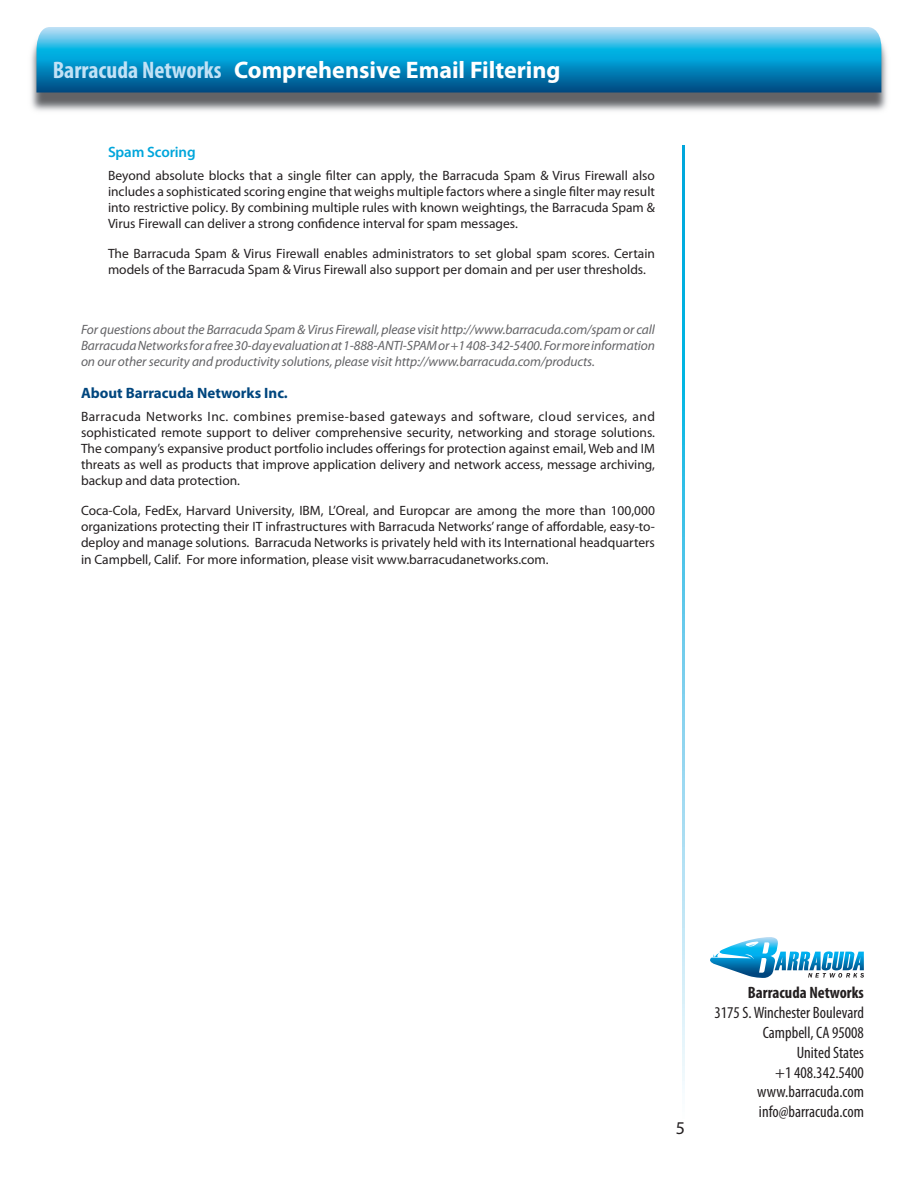
<style>
.page{position:relative;width:918px;height:1188px;background:#fff}
.page>*{position:absolute;margin:0;border:0;box-sizing:border-box;transform-origin:0 0}
.t1{font:700 24px "Myriad Pro";color:#fff}
.t2{font:18px "Myriad Pro";color:#231f20}
._09_Whitepaper_Table{font:condensed 16.5px "Myriad Pro";color:#231f20}
._09_Whitepaper_Table-2{font:700 condensed 16.5px "Myriad Pro";color:#231f20}
._09_Whitepaper{font:700 15px "Myriad Pro";color:#00467e}
._09_Whitepaper-2{font:600 15px "Myriad Pro";letter-spacing:-.01em;color:#00a6db}
._09_Whitepaper-3{font:13.5px/16.2px "Myriad Pro";color:#231f20;text-align:justify}
._09_Whitepaper-4{font:italic 13.5px/16.2px "Myriad Pro";letter-spacing:-.005em;color:#636366;text-align:justify}
.s1{font-stretch:condensed;color:#c1e2f6}
</style>
<div class="page">
<svg style="left:683px;top:146px;width:1px;height:943px"></svg>
<img style="left:31px;top:41px;width:856px;height:70px">
<svg style="left:37px;top:27px;width:844px;height:66px;background:#2599c8"></svg>
<svg style="left:710px;top:937px;width:154px;height:41px"></svg>
<p class="t1" style="left:53px;top:54px;width:509px"><span class="s1">Barracuda Networks</span> Comprehensive Email Filtering</p>
<p class="_09_Whitepaper-2" style="left:108px;top:142px;width:89px">Spam Scoring</p>
<p class="_09_Whitepaper-3" style="left:108px;top:167px;width:549px">Beyond absolute blocks that a single filter can apply, the Barracuda Spam &amp; Virus Firewall also includes a sophisticated scoring engine that weighs multiple factors where a single filter may result into restrictive policy. By combining multiple rules with known weightings, the Barracuda Spam &amp; Virus Firewall can deliver a strong confidence interval for spam messages.</p>
<p class="_09_Whitepaper-3" style="left:108px;top:245px;width:549px">The Barracuda Spam &amp; Virus Firewall enables administrators to set global spam scores. Certain models of the Barracuda Spam &amp; Virus Firewall also support per domain and per user thresholds.</p>
<p class="_09_Whitepaper-4" style="left:81px;top:321px;width:576px">For questions about the Barracuda Spam &amp; Virus Firewall, please visit http://www.barracuda.com/spam or call Barracuda Networks for a free 30-day evaluation at 1-888-ANTI-SPAM or +1 408-342-5400. For more information on our other security and productivity solutions, please visit http://www.barracuda.com/products.</p>
<p class="_09_Whitepaper" style="left:81px;top:383px;width:208px">About Barracuda Networks Inc.</p>
<p class="_09_Whitepaper-3" style="left:81px;top:408px;width:576px">Barracuda Networks Inc. combines premise-based gateways and software, cloud services, and sophisticated remote support to deliver comprehensive security, networking and storage solutions.<br>The company’s expansive product portfolio includes offerings for protection against email, Web and IM threats as well as products that improve application delivery and network access, message archiving, backup and data protection.</p>
<p class="_09_Whitepaper-3" style="left:81px;top:502px;width:576px">Coca-Cola, FedEx, Harvard University, IBM, L’Oreal, and Europcar are among the more than 100,000 organizations protecting their IT infrastructures with Barracuda Networks’ range of affordable, easy-to&shy;deploy and manage solutions. Barracuda Networks is privately held with its International headquarters in Campbell, Calif. For more information, please visit www.barracudanetworks.com.</p>
<p class="t2" style="left:676px;top:1117px;width:11px">5</p>
<p class="_09_Whitepaper_Table-2" style="left:748px;top:983px;width:118px">Barracuda Networks</p>
<p class="_09_Whitepaper_Table" style="left:715px;top:1003px;width:151px">3175 S. Winchester Boulevard</p>
<p class="_09_Whitepaper_Table" style="left:763px;top:1023px;width:103px">Campbell, CA 95008</p>
<p class="_09_Whitepaper_Table" style="left:797px;top:1042px;width:69px">United States</p>
<p class="_09_Whitepaper_Table" style="left:775px;top:1062px;width:90px">+1 408.342.5400</p>
<p class="_09_Whitepaper_Table" style="left:757px;top:1082px;width:108px">www.barracuda.com</p>
<p class="_09_Whitepaper_Table" style="left:759px;top:1102px;width:107px">info@barracuda.com</p>
</div>
